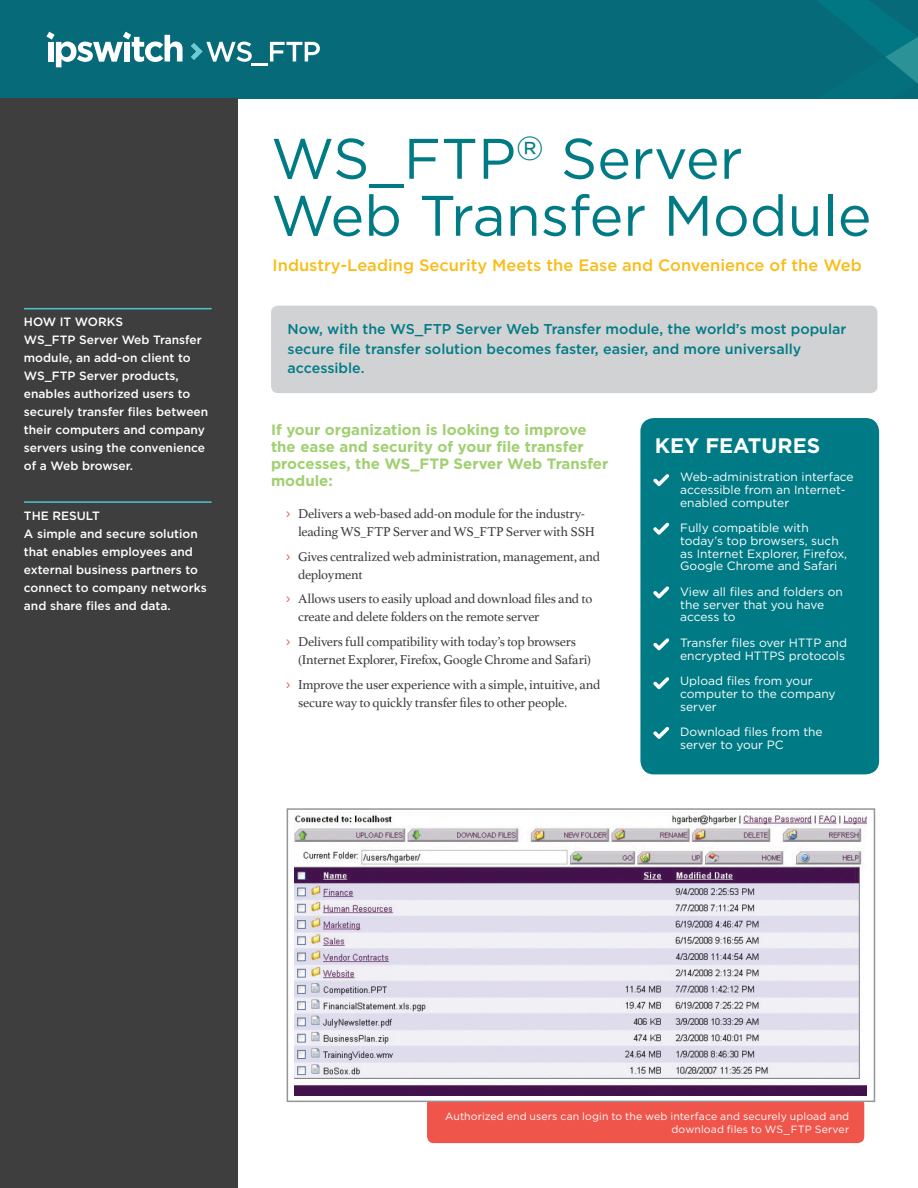
<style>
.page{position:relative;width:918px;height:1188px;background:#fff}
.page>*{position:absolute;margin:0;border:0;box-sizing:border-box;transform-origin:0 0}
.t1{font:57px/57px "Gotham";color:#007b85}
.t2{font:700 21px "Gotham";color:#fff}
.t3{font:500 16.5px "Gotham";color:#fabc18}
.t4{font:700 15px/17.2px "Gotham";color:#a1d072}
.t5{font:500 14.25px/19.5px "Gotham";color:#007b85}
.t6{font:13.5px/18px "Athelas";letter-spacing:-.025em;color:#3e3e3f}
.t7{font:12px/12.8px "Gotham";color:#fff}
.Body{font:500 12px/18px "Gotham";color:#fff}
.t8{font:10.5px/13.5px "Gotham";letter-spacing:.01em;color:#fff;text-align:right}
.s1{font-family:"Myriad Pro";font-size:14.85px;color:#f0554b}
.s2{font-family:"Gotham"}
</style>
<div class="page">
<div style="left:427px;top:1098px;width:437px;height:45px;background:#f0554b;border-radius:7px"></div>
<div style="left:287px;top:808px;width:588px;height:294px;background:#fff;border:2px solid #939598"></div>
<div style="left:0;top:0;width:918px;height:98px;background:#076a78"></div>
<svg style="left:46px;top:32px;width:137px;height:35px"></svg>
<svg style="left:191px;top:42px;width:61px;height:20px"></svg>
<hr style="left:251px;top:63px;width:17px;height:3px;background:#fff">
<svg style="left:270px;top:42px;width:50px;height:20px"></svg>
<div style="left:271px;top:306px;width:607px;height:87px;background:#d1d2d4;border-radius:7px"></div>
<svg style="left:818px;top:0;width:100px;height:84px"></svg>
<div style="left:0;top:98px;width:237px;height:1090px;background:#3e3e3f"></div>
<hr style="left:24px;top:308px;width:188px;height:1px;background:#4dc4d1">
<hr style="left:24px;top:501px;width:188px;height:2px;background:#4dc4d1">
<div style="left:640px;top:418px;width:239px;height:356px;background:#007b85;border-radius:14px"></div>
<img style="left:295px;top:815px;width:571px;height:280px">
<svg style="left:653px;top:474px;width:16px;height:12px"></svg>
<svg style="left:653px;top:523px;width:16px;height:12px"></svg>
<svg style="left:653px;top:586px;width:16px;height:13px"></svg>
<svg style="left:653px;top:638px;width:16px;height:12px"></svg>
<svg style="left:653px;top:677px;width:16px;height:12px"></svg>
<svg style="left:653px;top:727px;width:16px;height:12px"></svg>
<p class="Body" style="left:24px;top:313px;width:186px">HOW IT WORKS<br>WS_FTP Server Web Transfer module, an add-on client to<br>WS_FTP Server products, enables authorized users to securely transfer files between their computers and company servers using the convenience of a Web browser.</p>
<p class="Body" style="left:24px;top:506px;width:184px">THE RESULT<br>A simple and secure solution that enables employees and external business partners to connect to company networks and share files and data.</p>
<p class="t1" style="left:271px;top:129px;width:602px">WS_FTP<sup>®</sup> Server<br>Web Transfer Module</p>
<p class="t3" style="left:273px;top:256px;width:591px">Industry-Leading Security Meets the Ease and Convenience of the Web</p>
<p class="t5" style="left:288px;top:319px;width:560px">Now, with the WS_FTP Server Web Transfer module, the world’s most popular secure file transfer solution becomes faster, easier, and more universally accessible.</p>
<p class="t4" style="left:271px;top:420px;width:339px">If your organization is looking to improve the ease and security of your file transfer processes, the WS_FTP Server Web Transfer module:</p>
<p class="t6" style="left:298px;top:504px;width:298px;text-indent:-12px"><span class="s1">›</span> Delivers a web-based add-on module for the industry&shy;leading WS_FTP Server and WS_FTP Server with SSH</p>
<p class="t6" style="left:298px;top:547px;width:304px;text-indent:-12px"><span class="s1">›</span> Gives centralized web administration, management, and deployment</p>
<p class="t6" style="left:298px;top:590px;width:296px;text-indent:-12px"><span class="s1">›</span> Allows users to easily upload and download files and to create and delete folders on the remote server</p>
<p class="t6" style="left:298px;top:632px;width:295px;text-indent:-12px"><span class="s1">›</span> Delivers full compatibility with today’s top browsers (Internet Explorer, Firefox, Google Chrome and Safari)</p>
<p class="t6" style="left:298px;top:675px;width:304px;text-indent:-12px"><span class="s1">›</span> Improve the user experience with a simple, intuitive, and secure way to quickly transfer files to other people<span class="s2">.</span></p>
<p class="t2" style="left:655px;top:433px;width:167px">KEY FEATURES</p>
<p class="t7" style="left:680px;top:470px;width:175px">Web-administration interface accessible from an Internet&shy;enabled computer</p>
<p class="t7" style="left:680px;top:521px;width:168px">Fully compatible with today’s top browsers, such as Internet Explorer, Firefox,<br>Google Chrome and Safari</p>
<p class="t7" style="left:680px;top:585px;width:164px">View all files and folders on the server that you have access to</p>
<p class="t7" style="left:680px;top:636px;width:169px">Transfer files over HTTP and encrypted HTTPS protocols</p>
<p class="t7" style="left:680px;top:674px;width:157px">Upload files from your computer to the company server</p>
<p class="t7" style="left:680px;top:725px;width:144px">Download files from the server to your PC</p>
<p class="t8" style="left:445px;top:1109px;width:406px">Authorized end users can login to the web interface and securely upload and download files to WS_FTP Server</p>
</div>
